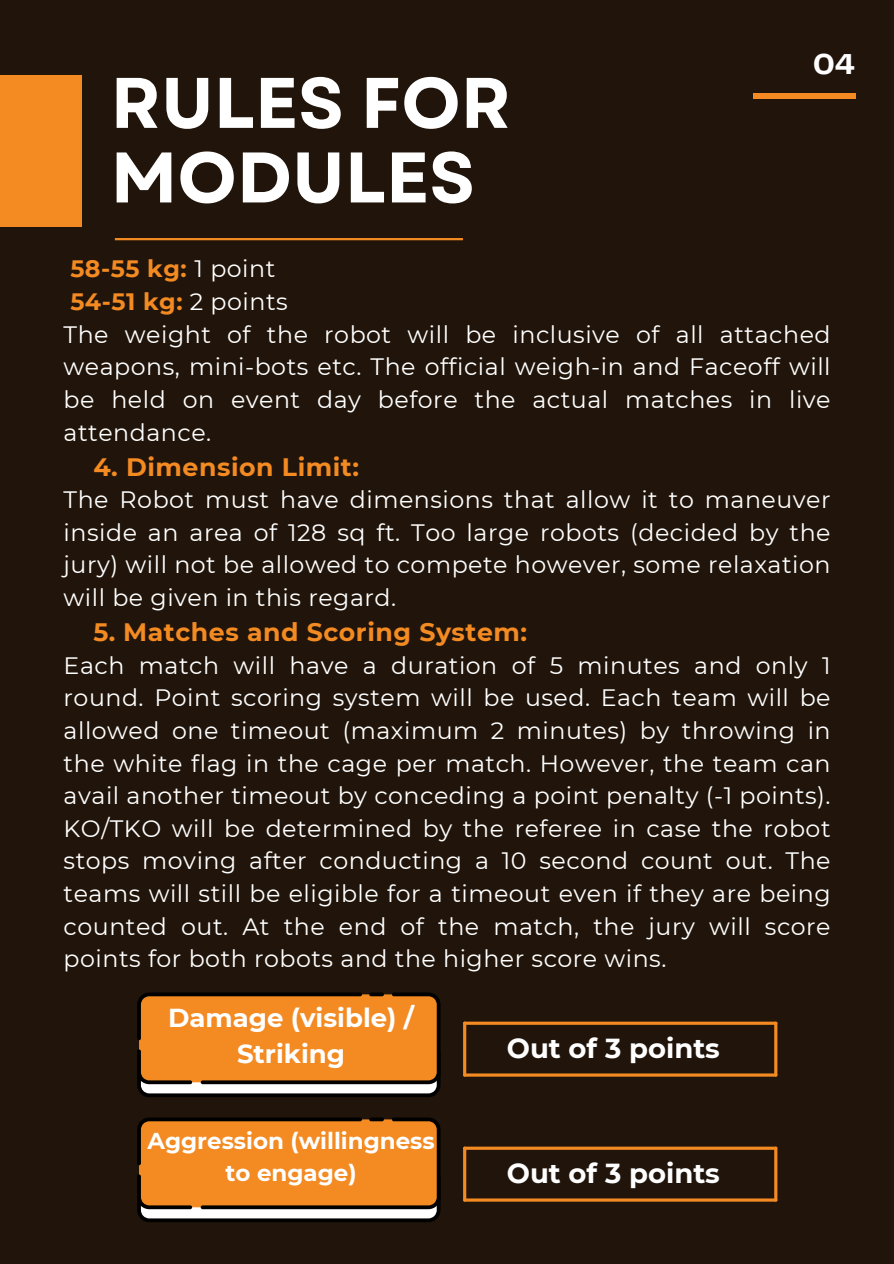
<style>
.page{position:relative;width:894px;height:1264px;background:#fff}
.page>*{position:absolute;margin:0;border:0;box-sizing:border-box;transform-origin:0 0}
.t1{font:700 71.4px/74.6px "Garet";color:#fff}
.t2{font:700 30px "Telegraf";color:#fff}
.t3{font:700 27.45px "Montserrat";color:#fff}
.t4{font:700 25.95px/35.7px "Montserrat";color:#fff;text-align:center}
.t5{font:700 25.2px "Montserrat";letter-spacing:.02em;color:#f38a22}
.t6{font:23.7px/32.7px "Montserrat";letter-spacing:.02em;color:#fff;text-align:justify}
.t7{font:700 23.7px "Montserrat";letter-spacing:.02em;color:#f38a22}
.t8{font:700 22.95px/31.5px "Montserrat";color:#fff;text-align:center}
.s1{font-weight:400;color:#fff}
</style>
<div class="page">
<div style="left:0;top:0;width:893px;height:1263px;background:#21150b"></div>
<div style="left:0;top:75px;width:82px;height:151px;background:#f38a22"></div>
<hr style="left:115px;top:238px;width:348px;height:2px;background:#f38a22">
<svg style="left:137px;top:992px;width:303px;height:105px;background:#d48230"></svg>
<hr style="left:463px;top:1021px;width:313px;height:3px;background:#f38a22;border-radius:2px">
<hr style="left:463px;top:1073px;width:313px;height:3px;background:#f38a22;border-radius:2px">
<hr style="left:774px;top:1021px;width:2px;height:55px;background:#f38a22;border-radius:2px">
<hr style="left:463px;top:1021px;width:3px;height:55px;background:#f38a22;border-radius:2px">
<svg style="left:137px;top:1117px;width:303px;height:105px;background:#d48230"></svg>
<hr style="left:463px;top:1146px;width:313px;height:3px;background:#f38a22;border-radius:2px">
<hr style="left:463px;top:1198px;width:313px;height:3px;background:#f38a22;border-radius:2px">
<hr style="left:774px;top:1146px;width:2px;height:55px;background:#f38a22;border-radius:2px">
<hr style="left:463px;top:1146px;width:3px;height:55px;background:#f38a22;border-radius:2px">
<div style="left:752px;top:93px;width:103px;height:6px;background:#f38a22"></div>
<p class="t1" style="left:111px;top:66px;width:402px">RULES FOR<br>MODULES</p>
<h2 class="t2" style="left:813px;top:51px;width:43px">04</h2>
<p class="t7" style="left:70px;top:254px;width:206px">58-55 kg: <span class="s1">1 point</span></p>
<h1 class="t7" style="left:70px;top:287px;width:219px">54-51 kg: <span class="s1">2 points</span></h1>
<p class="t6" style="left:64px;top:318px;width:768px">The weight of the robot will be inclusive of all attached weapons, mini-bots etc. The official weigh-in and Faceoff will be held on event day before the actual matches in live attendance.</p>
<p class="t5" style="left:93px;top:451px;width:267px">4. Dimension Limit:</p>
<p class="t6" style="left:64px;top:483px;width:768px">The Robot must have dimensions that allow it to maneuver inside an area of 128 sq ft. Too large robots (decided by the jury) will not be allowed to compete however, some relaxation will be given in this regard.</p>
<p class="t5" style="left:93px;top:616px;width:435px">5. Matches and Scoring System:</p>
<p class="t6" style="left:64px;top:648px;width:768px">Each match will have a duration of 5 minutes and only 1 round. Point scoring system will be used. Each team will be allowed one timeout (maximum 2 minutes) by throwing in the white flag in the cage per match. However, the team can avail another timeout by conceding a point penalty (-1 points).<br>KO/TKO will be determined by the referee in case the robot stops moving after conducting a 10 second count out. The teams will still be eligible for a timeout even if they are being counted out. At the end of the match, the jury will score points for both robots and the higher score wins.</p>
<p class="t4" style="left:168px;top:1000px;width:247px">Damage (visible) /<br>Striking</p>
<p class="t3" style="left:506px;top:1031px;width:214px">Out of 3 points</p>
<p class="t8" style="left:147px;top:1124px;width:288px">Aggression (willingness to engage)</p>
<h2 class="t3" style="left:506px;top:1156px;width:214px">Out of 3 points</h2>
</div>
